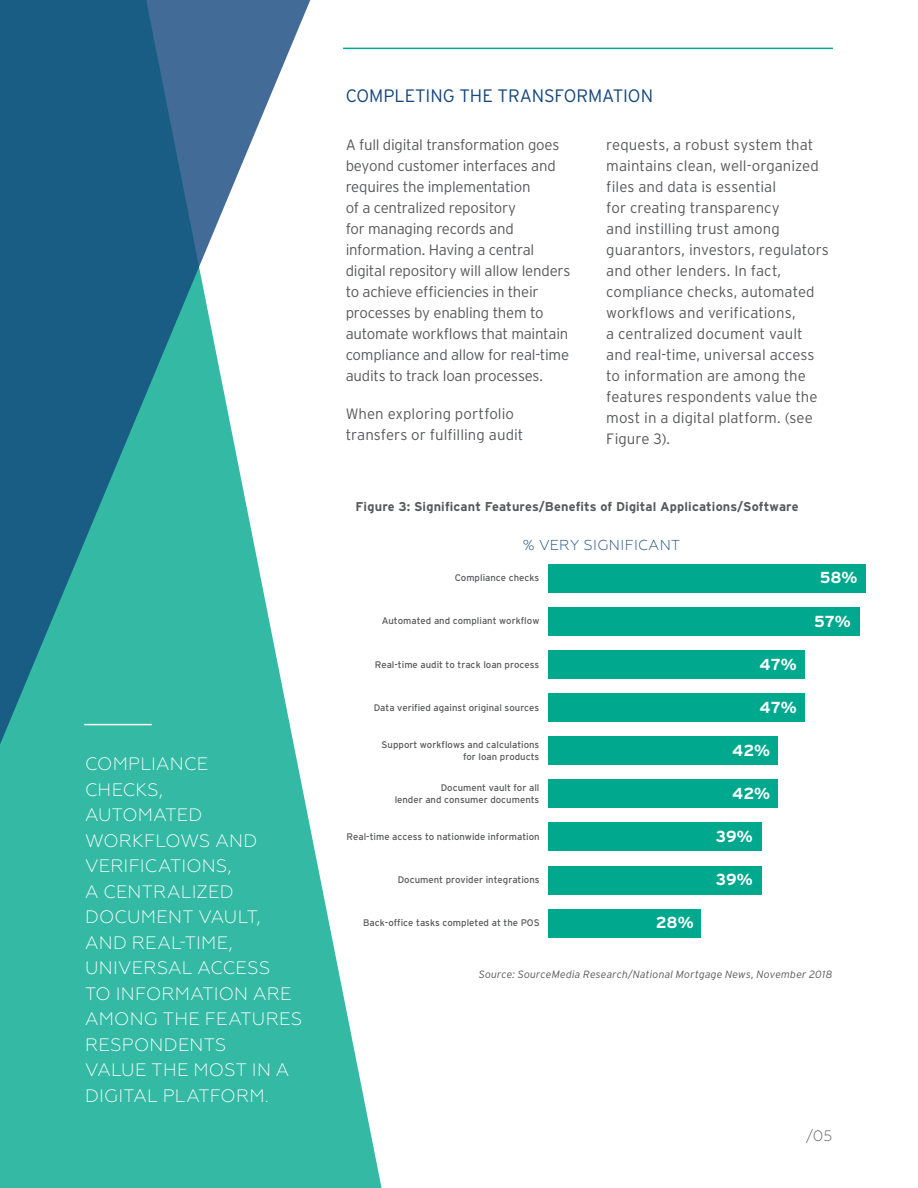
<style>
.page{position:relative;width:918px;height:1188px;background:#fff}
.page>*{position:absolute;margin:0;border:0;box-sizing:border-box;transform-origin:0 0}
.Body_Copy_Quote{font:300 18px/25.5px "Geometria";letter-spacing:.015em;color:#fff}
.Sub-Headline{font:300 18px "Interstate";letter-spacing:-.005em;color:#14477d}
.t1{font:700 15.9px "Interstate";color:#fff}
.Body_Copy{font:300 15px/21px "Interstate";letter-spacing:-.01em;color:#58595b}
.t2{font:300 15px "Geometria";color:#58595b}
.t3{font:300 14.4px "Geometria";letter-spacing:.025em;color:#14477d}
.t4{font:700 12.75px "Interstate";letter-spacing:.01em;color:#58595b}
.t5{font:italic 300 10.5px "Interstate";letter-spacing:.015em;color:#58595b}
.t6{font:9.6px/11.6px "Interstate";color:#58595b;text-align:right}
</style>
<div class="page">
<svg style="left:0;top:47px;width:392px;height:1141px;fill:#33b9a4"></svg>
<svg style="left:0;top:0;width:331px;height:775px"></svg>
<hr style="left:343px;top:48px;width:490px;height:1px;background:#00a88e">
<div style="left:548px;top:909px;width:153px;height:29px;background:#00a88e"></div>
<div style="left:548px;top:866px;width:213px;height:28px;background:#00a88e"></div>
<div style="left:548px;top:823px;width:213px;height:28px;background:#00a88e"></div>
<div style="left:548px;top:779px;width:230px;height:29px;background:#00a88e"></div>
<div style="left:548px;top:736px;width:230px;height:29px;background:#00a88e"></div>
<div style="left:548px;top:693px;width:257px;height:29px;background:#00a88e"></div>
<div style="left:548px;top:650px;width:257px;height:29px;background:#00a88e"></div>
<div style="left:548px;top:607px;width:312px;height:29px;background:#00a88e"></div>
<div style="left:548px;top:564px;width:317px;height:29px;background:#00a88e"></div>
<hr style="left:84px;top:724px;width:68px;height:1px;background:#fff">
<p class="Body_Copy_Quote" style="left:85px;top:751px;width:219px">COMPLIANCE<br>CHECKS,<br>AUTOMATED<br>WORKFLOWS AND<br>VERIFICATIONS,<br>A CENTRALIZED<br>DOCUMENT VAULT,<br>AND REAL-TIME,<br>UNIVERSAL ACCESS<br>TO INFORMATION ARE<br>AMONG THE FEATURES<br>RESPONDENTS<br>VALUE THE MOST IN A<br>DIGITAL PLATFORM.</p>
<p class="Sub-Headline" style="left:346px;top:86px;width:309px">COMPLETING THE TRANSFORMATION</p>
<p class="Body_Copy" style="left:346px;top:134px;width:226px">A full digital transformation goes beyond customer interfaces and requires the implementation<br>of a centralized repository<br>for managing records and information. Having a central digital repository will allow lenders to achieve efficiencies in their processes by enabling them to automate workflows that maintain compliance and allow for real-time audits to track loan processes.</p>
<p class="Body_Copy" style="left:346px;top:403px;width:179px">When exploring portfolio transfers or fulfilling audit</p>
<p class="Body_Copy" style="left:606px;top:134px;width:224px">requests, a robust system that maintains clean, well-organized files and data is essential<br>for creating transparency<br>and instilling trust among guarantors, investors, regulators and other lenders. In fact, compliance checks, automated workflows and verifications,<br>a centralized document vault and real-time, universal access to information are among the features respondents value the most in a digital platform. (see<br>Figure 3).</p>
<p class="t4" style="left:356px;top:500px;width:445px">Figure 3: Significant Features/Benefits of Digital Applications/Software</p>
<p class="t3" style="left:523px;top:537px;width:159px">% VERY SIGNIFICANT</p>
<p class="t6" style="left:455px;top:572px;width:86px">Compliance checks</p>
<p class="t1" style="left:820px;top:569px;width:39px">58%</p>
<p class="t6" style="left:382px;top:615px;width:159px">Automated and compliant workflow</p>
<p class="t1" style="left:814px;top:612px;width:38px">57%</p>
<p class="t6" style="left:375px;top:658px;width:166px">Real-time audit to track loan process</p>
<p class="t1" style="left:760px;top:655px;width:39px">47%</p>
<p class="t6" style="left:374px;top:701px;width:167px">Data verified against original sources</p>
<p class="t1" style="left:760px;top:698px;width:39px">47%</p>
<p class="t6" style="left:382px;top:739px;width:159px">Support workflows and calculations for loan products</p>
<p class="t1" style="left:732px;top:741px;width:39px">42%</p>
<p class="t6" style="left:395px;top:782px;width:146px">Document vault for all<br>lender and consumer documents</p>
<p class="t1" style="left:732px;top:785px;width:39px">42%</p>
<p class="t6" style="left:347px;top:831px;width:195px">Real-time access to nationwide information</p>
<p class="t1" style="left:716px;top:828px;width:38px">39%</p>
<p class="t6" style="left:398px;top:874px;width:143px">Document provider integrations</p>
<p class="t1" style="left:716px;top:871px;width:38px">39%</p>
<p class="t6" style="left:363px;top:917px;width:178px">Back-office tasks completed at the POS</p>
<p class="t1" style="left:656px;top:914px;width:40px">28%</p>
<p class="t5" style="left:479px;top:969px;width:355px">Source: SourceMedia Research/National Mortgage News, November 2018</p>
<p class="t2" style="left:806px;top:1127px;width:28px">/05</p>
</div>
